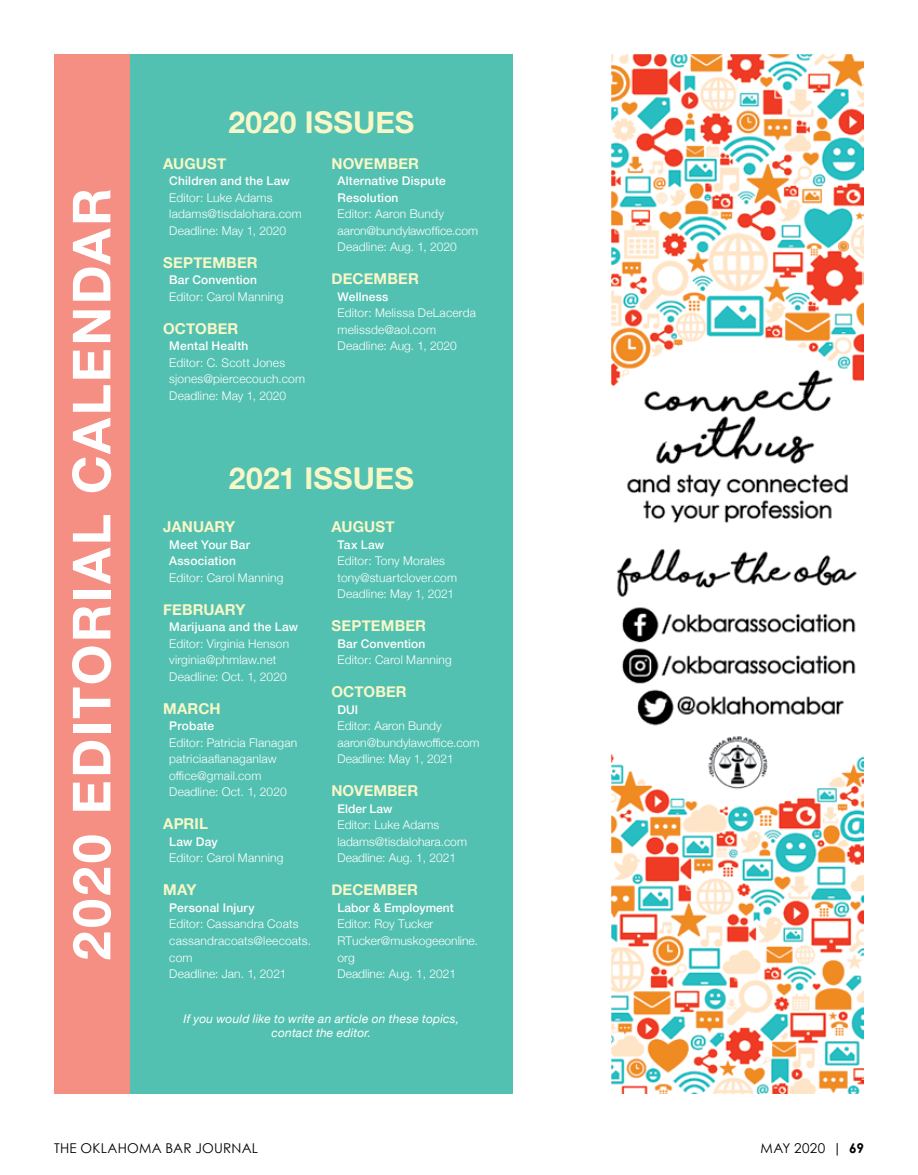
<style>
.page{position:relative;width:918px;height:1175px;background:#fff}
.page>*{position:absolute;margin:0;border:0;box-sizing:border-box;transform-origin:0 0}
.t1{font:700 52.5px "Helvetica Neue";letter-spacing:.045em;color:#fff}
.t2{font:700 30px "Helvetica Neue";letter-spacing:.005em;color:#f8f7c8}
.t3{font:700 15px "Helvetica Neue";letter-spacing:.01em;color:#f8f7c8}
.t4{font:13.5px "Century Gothic";letter-spacing:.02em;color:#000}
.t5{font:300 12px/16.5px "Helvetica Neue";letter-spacing:.015em;color:#fff}
.t6{font:500 12px/16.5px "Helvetica Neue";letter-spacing:.015em;color:#fff}
.t7{font:italic 12px/14.2px "Helvetica Neue";letter-spacing:.015em;color:#fff;text-align:center}
.s1{font-weight:700}
</style>
<div class="page">
<div style="left:73px;top:54px;width:440px;height:1040px;background:#53c1b1"></div>
<div style="left:54px;top:54px;width:76px;height:1040px;background:#f58e83"></div>
<img style="left:612px;top:54px;width:252px;height:1039px">
<h1 class="t1" style="left:50px;top:960px;width:774px;rotate:-90deg">2020 EDITORIAL CALENDAR</h1>
<h2 class="t2" style="left:228px;top:98px;width:187px">2020 ISSUES</h2>
<p class="t3" style="left:163px;top:152px;width:65px">AUGUST</p>
<p class="t6" style="left:169px;top:172px;width:122px">Children and the Law</p>
<p class="t5" style="left:169px;top:188px;width:134px">Editor: Luke Adams ladams@tisdalohara.com<br>Deadline: May 1, 2020</p>
<p class="t3" style="left:163px;top:251px;width:96px">SEPTEMBER</p>
<p class="t6" style="left:169px;top:271px;width:89px">Bar Convention</p>
<p class="t5" style="left:169px;top:287px;width:116px">Editor: Carol Manning</p>
<p class="t3" style="left:163px;top:317px;width:77px">OCTOBER</p>
<p class="t6" style="left:169px;top:337px;width:81px">Mental Health</p>
<p class="t5" style="left:169px;top:353px;width:137px">Editor: C. Scott Jones sjones@piercecouch.com<br>Deadline: May 1, 2020</p>
<p class="t3" style="left:332px;top:152px;width:89px">NOVEMBER</p>
<p class="t6" style="left:338px;top:172px;width:110px">Alternative Dispute<br>Resolution</p>
<p class="t5" style="left:338px;top:205px;width:142px">Editor: Aaron Bundy aaron@bundylawoffice.com<br>Deadline: Aug. 1, 2020</p>
<p class="t3" style="left:332px;top:267px;width:89px">DECEMBER</p>
<p class="t6" style="left:338px;top:287px;width:52px">Wellness</p>
<p class="t5" style="left:338px;top:304px;width:140px">Editor: Melissa DeLacerda melissde@aol.com<br>Deadline: Aug. 1, 2020</p>
<h2 class="t2" style="left:229px;top:454px;width:186px">2021 ISSUES</h2>
<p class="t3" style="left:163px;top:515px;width:73px">JANUARY</p>
<p class="t6" style="left:169px;top:535px;width:82px">Meet Your Bar<br>Association</p>
<p class="t5" style="left:169px;top:568px;width:116px">Editor: Carol Manning</p>
<p class="t3" style="left:163px;top:597px;width:84px">FEBRUARY</p>
<p class="t6" style="left:169px;top:618px;width:130px">Marijuana and the Law</p>
<p class="t5" style="left:169px;top:634px;width:121px">Editor: Virginia Henson virginia@phmlaw.net<br>Deadline: Oct. 1, 2020</p>
<p class="t3" style="left:163px;top:696px;width:59px">MARCH</p>
<p class="t6" style="left:169px;top:717px;width:47px">Probate</p>
<p class="t5" style="left:169px;top:733px;width:130px">Editor: Patricia Flanagan patriciaaflanaganlaw office@gmail.com<br>Deadline: Oct. 1, 2020</p>
<p class="t3" style="left:163px;top:812px;width:46px">APRIL</p>
<p class="t6" style="left:169px;top:832px;width:50px">Law Day</p>
<p class="t5" style="left:169px;top:849px;width:116px">Editor: Carol Manning</p>
<p class="t3" style="left:163px;top:878px;width:35px">MAY</p>
<p class="t6" style="left:169px;top:898px;width:87px">Personal Injury</p>
<p class="t5" style="left:169px;top:915px;width:143px">Editor: Cassandra Coats cassandracoats@leecoats. com<br>Deadline: Jan. 1, 2021</p>
<p class="t3" style="left:332px;top:515px;width:65px">AUGUST</p>
<p class="t6" style="left:338px;top:535px;width:48px">Tax Law</p>
<p class="t5" style="left:338px;top:552px;width:121px">Editor: Tony Morales tony@stuartclover.com<br>Deadline: May 1, 2021</p>
<p class="t3" style="left:332px;top:614px;width:96px">SEPTEMBER</p>
<p class="t6" style="left:338px;top:634px;width:89px">Bar Convention</p>
<p class="t5" style="left:338px;top:651px;width:116px">Editor: Carol Manning</p>
<p class="t3" style="left:332px;top:680px;width:77px">OCTOBER</p>
<p class="t6" style="left:338px;top:700px;width:22px">DUI</p>
<p class="t5" style="left:338px;top:717px;width:143px">Editor: Aaron Bundy aaron@bundylawoffice.com<br>Deadline: May 1, 2021</p>
<p class="t3" style="left:332px;top:779px;width:88px">NOVEMBER</p>
<p class="t6" style="left:338px;top:799px;width:56px">Elder Law</p>
<p class="t5" style="left:338px;top:816px;width:131px">Editor: Luke Adams ladams@tisdalohara.com<br>Deadline: Aug. 1, 2021</p>
<p class="t3" style="left:332px;top:878px;width:88px">DECEMBER</p>
<p class="t6" style="left:338px;top:898px;width:118px">Labor &amp; Employment</p>
<p class="t5" style="left:338px;top:915px;width:142px">Editor: Roy Tucker<br>RTucker@muskogeeonline. org<br>Deadline: Aug. 1, 2021</p>
<p class="t7" style="left:183px;top:1011px;width:277px">If you would like to write an article on these topics, contact the editor.</p>
<p class="t4" style="left:54px;top:1139px;width:206px">THE OKLAHOMA BAR JOURNAL</p>
<p class="t4" style="left:761px;top:1139px;width:105px">MAY 2020 | <span class="s1">69</span></p>
</div>
